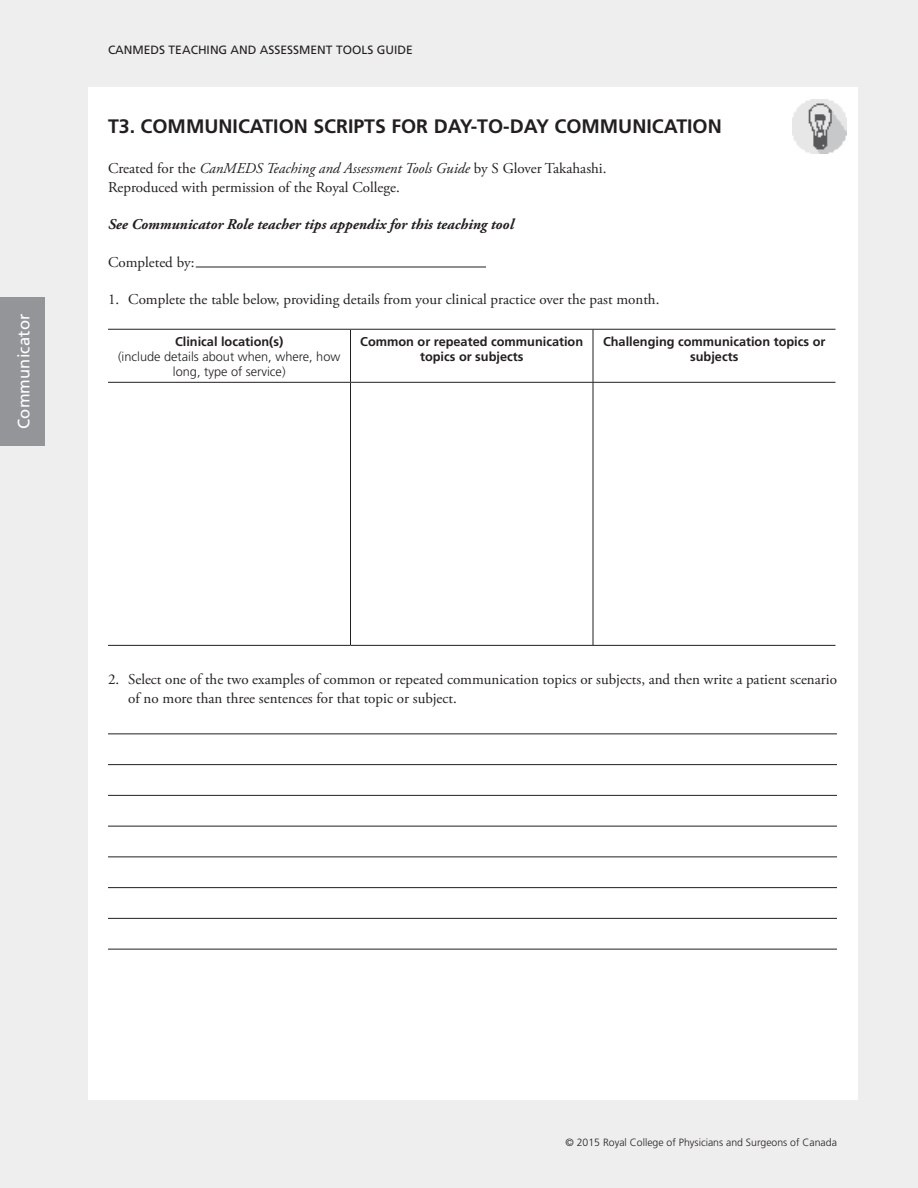
<style>
.page{position:relative;width:918px;height:1188px;background:#eeeeef}
.page>*{position:absolute;margin:0;border:0;box-sizing:border-box;transform-origin:0 0}
.t1{font:700 19.5px "Frutiger LT Std";color:#231f20}
.t2{font:16.5px "Frutiger LT Std";letter-spacing:.01em;color:#fff}
.t3{font:15px/18.8px "Adobe Garamond Pro";color:#231f20}
.t4{font:italic 700 15px "Adobe Garamond Pro";color:#231f20}
.t5{font:700 12.75px/15px "Frutiger LT Std";color:#231f20;text-align:center}
.t6{font:300 12.75px/15px "Frutiger LT Std";color:#231f20;text-align:center}
.t7{font:12px "Frutiger LT Std";color:#231f20}
.t8{font:300 10.5px "Frutiger LT Std";color:#231f20}
.s1{font-style:italic}
</style>
<div class="page">
<div style="left:88px;top:88px;width:769px;height:1012px;background:#fff"></div>
<div style="left:0;top:297px;width:45px;height:149px;background:#939598"></div>
<img style="left:792px;top:100px;width:54px;height:54px">
<hr style="left:196px;top:267px;width:290px;height:1px;background:#231f20">
<hr style="left:108px;top:733px;width:729px;height:1px;background:#231f20">
<hr style="left:108px;top:764px;width:729px;height:1px;background:#231f20">
<hr style="left:108px;top:795px;width:729px;height:1px;background:#231f20">
<hr style="left:108px;top:826px;width:729px;height:1px;background:#231f20">
<hr style="left:108px;top:856px;width:729px;height:1px;background:#231f20">
<hr style="left:108px;top:887px;width:729px;height:1px;background:#231f20">
<hr style="left:108px;top:918px;width:729px;height:1px;background:#231f20">
<hr style="left:108px;top:949px;width:729px;height:1px;background:#231f20">
<hr style="left:108px;top:329px;width:243px;height:1px;background:#231f20">
<hr style="left:351px;top:329px;width:242px;height:1px;background:#231f20">
<hr style="left:350px;top:330px;width:1px;height:52px;background:#231f20">
<hr style="left:593px;top:329px;width:243px;height:1px;background:#231f20">
<hr style="left:593px;top:330px;width:1px;height:52px;background:#231f20">
<hr style="left:108px;top:382px;width:243px;height:1px;background:#231f20">
<hr style="left:351px;top:382px;width:242px;height:1px;background:#231f20">
<hr style="left:350px;top:383px;width:1px;height:262px;background:#231f20">
<hr style="left:593px;top:382px;width:243px;height:1px;background:#231f20">
<hr style="left:593px;top:383px;width:1px;height:262px;background:#231f20">
<hr style="left:108px;top:645px;width:243px;height:1px;background:#231f20">
<hr style="left:351px;top:645px;width:242px;height:1px;background:#231f20">
<hr style="left:593px;top:645px;width:243px;height:1px;background:#231f20">
<p class="t2" style="left:14px;top:429px;width:117px;rotate:-90deg">Communicator</p>
<p class="t7" style="left:108px;top:43px;width:306px">CANMEDS TEACHING AND ASSESSMENT TOOLS GUIDE</p>
<h1 class="t1" style="left:108px;top:115px;width:615px">T3. COMMUNICATION SCRIPTS FOR DAY-TO-DAY COMMUNICATION</h1>
<p class="t3" style="left:108px;top:159px;width:500px">Created for the <span class="s1">CanMEDS Teaching and Assessment Tools Guide</span> by S Glover Takahashi.<br>Reproduced with permission of the Royal College.</p>
<p class="t4" style="left:108px;top:216px;width:407px">See Communicator Role teacher tips appendix for this teaching tool</p>
<p class="t3" style="left:108px;top:253px;width:88px">Completed by:</p>
<p class="t3" style="left:108px;top:291px;width:553px">1. Complete the table below, providing details from your clinical practice over the past month.</p>
<p class="t5" style="left:175px;top:334px;width:110px">Clinical location(s)</p>
<p class="t6" style="left:118px;top:349px;width:224px">(include details about when, where, how long, type of service)</p>
<p class="t5" style="left:360px;top:334px;width:224px">Common or repeated communication topics or subjects</p>
<p class="t5" style="left:603px;top:334px;width:224px">Challenging communication topics or subjects</p>
<p class="t3" style="left:128px;top:670px;width:710px;text-indent:-20px">2. Select one of the two examples of common or repeated communication topics or subjects, and then write a patient scenario of no more than three sentences for that topic or subject.</p>
<p class="t8" style="left:565px;top:1137px;width:273px">© 2015 Royal College of Physicians and Surgeons of Canada</p>
</div>
